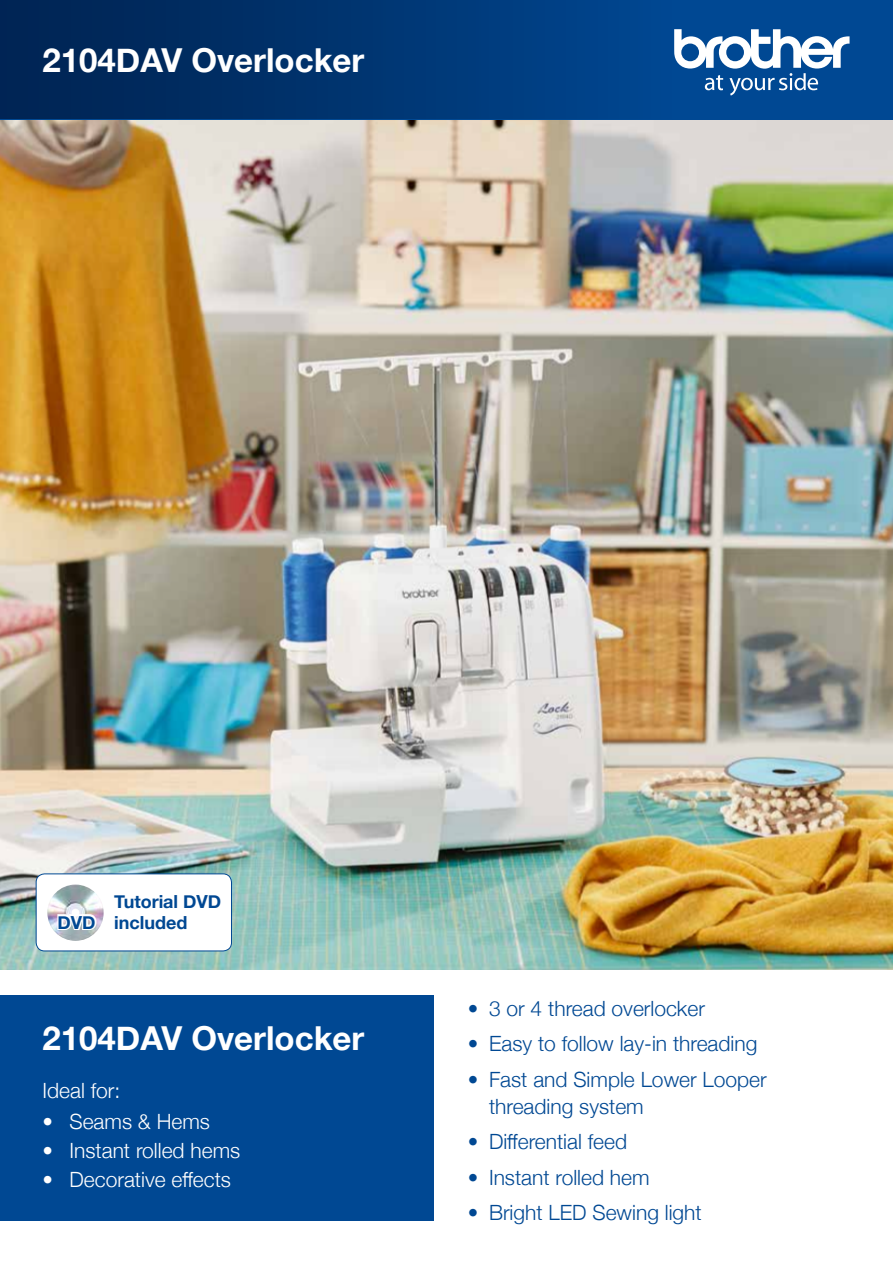
<style>
.page{position:relative;width:893px;height:1263px;background:#fff}
.page>*{position:absolute;margin:0;border:0;box-sizing:border-box;transform-origin:0 0}
.t1{font:700 33px "Helvetica Neue";color:#fff}
.t2{font:300 21px/27px "Helvetica Neue";color:#004893}
.t3{font:300 21px "Helvetica Neue";color:#fff}
.t4{font:700 18px/21px "Helvetica Neue";color:#004893}
</style>
<div class="page">
<img style="left:0;top:119px;width:893px;height:850px">
<div style="left:0;top:0;width:893px;height:119px;background:#004893"></div>
<div style="left:0;top:0;width:674px;height:119px;background:linear-gradient(to right,#002250,#004690)"></div>
<svg style="left:674px;top:29px;width:175px;height:66px"></svg>
<div style="left:0;top:995px;width:434px;height:225px;background:#004893"></div>
<div style="left:36px;top:874px;width:195px;height:77px;background:#fff;border-radius:9px"></div>
<div style="left:36px;top:874px;width:196px;height:77px;border:1px solid #004893;border-radius:9px"></div>
<img style="left:47px;top:884px;width:57px;height:49px">
<svg style="left:56px;top:913px;width:43px;height:28px"></svg>
<h1 class="t1" style="left:43px;top:34px;width:323px">2104DAV Overlocker</h1>
<p class="t4" style="left:58px;top:912px;width:40px">DVD</p>
<p class="t4" style="left:114px;top:892px;width:108px">Tutorial DVD included</p>
<h1 class="t1" style="left:43px;top:1012px;width:323px">2104DAV Overlocker</h1>
<p class="t3" style="left:43px;top:1073px;width:79px">Ideal for:</p>
<p class="t3" style="left:43px;top:1104px;width:169px">• Seams &amp; Hems</p>
<p class="t3" style="left:43px;top:1134px;width:199px">• Instant rolled hems</p>
<p class="t3" style="left:43px;top:1163px;width:190px">• Decorative effects</p>
<p class="t2" style="left:468px;top:993px;width:239px">• 3 or 4 thread overlocker</p>
<p class="t2" style="left:468px;top:1029px;width:291px">• Easy to follow lay-in threading</p>
<p class="t2" style="left:489px;top:1064px;width:279px;text-indent:-21px">• Fast and Simple Lower Looper threading system</p>
<p class="t2" style="left:468px;top:1127px;width:161px">• Differential feed</p>
<p class="t2" style="left:468px;top:1162px;width:183px">• Instant rolled hem</p>
<p class="t2" style="left:468px;top:1198px;width:236px">• Bright LED Sewing light</p>
</div>
